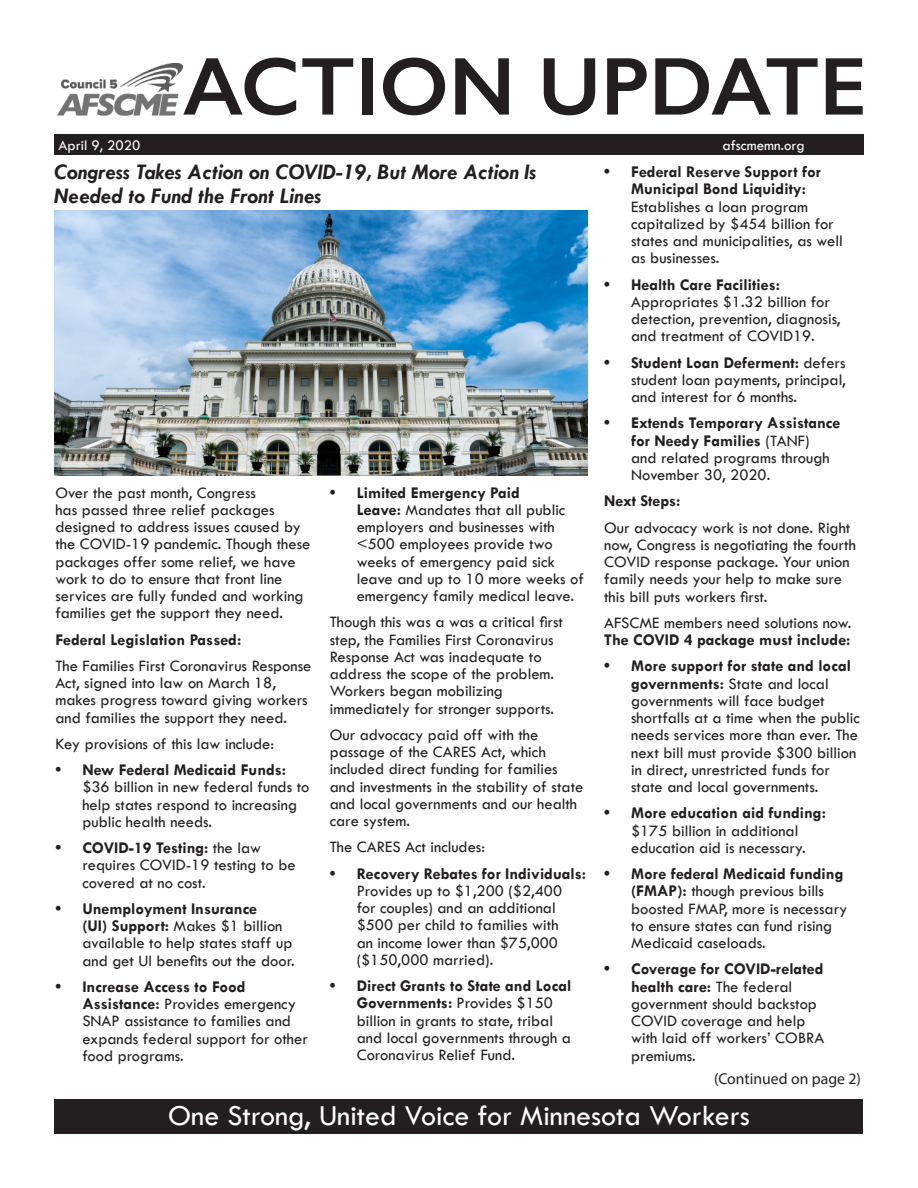
<style>
.page{position:relative;width:918px;height:1188px;background:#fff}
.page>*{position:absolute;margin:0;border:0;box-sizing:border-box;transform-origin:0 0}
.header_page_1{font:600 82.5px "Gill Sans";color:#231f20}
.t1{font:30px "Tw Cen";color:#fff}
.t2{font:italic 700 22.5px/24px "Tw Cen";color:#231f20}
.t3{font:16.5px/17.2px "Tw Cen";color:#231f20}
.t4{font:700 16.5px "Tw Cen";color:#231f20}
.Text_sans{font:15.75px "Myriad Pro";color:#231f20}
.header_black_line{font:15px "Tw Cen";color:#fff}
.s1{font-weight:700}
</style>
<div class="page">
<div style="left:55px;top:1100px;width:808px;height:34px;background:#231f20"></div>
<div style="left:54px;top:134px;width:810px;height:21px;background:#231f20"></div>
<img style="left:58px;top:64px;width:125px;height:52px">
<img style="left:54px;top:210px;width:533px;height:265px">
<p class="header_page_1" style="left:183px;top:37px;width:685px">ACTION UPDATE</p>
<p class="header_black_line" style="left:58px;top:136px;width:83px">April 9, 2020</p>
<p class="header_black_line" style="left:723px;top:136px;width:84px">afscmemn.org</p>
<p class="t2" style="left:54px;top:159px;width:484px">Congress Takes Action on COVID-19, But More Action Is<br>Needed to Fund the Front Lines</p>
<p class="t3" style="left:55px;top:484px;width:257px">Over the past month, Congress<br>has passed three relief packages designed to address issues caused by the COVID-19 pandemic. Though these packages offer some relief, we have work to do to ensure that front line services are fully funded and working families get the support they need.</p>
<p class="t4" style="left:55px;top:630px;width:188px">Federal Legislation Passed:</p>
<p class="t3" style="left:55px;top:657px;width:258px">The Families First Coronavirus Response Act, signed into law on March 18, makes progress toward giving workers and families the support they need.</p>
<p class="t3" style="left:55px;top:735px;width:220px">Key provisions of this law include:</p>
<p class="t3" style="left:82px;top:761px;width:229px;text-indent:-27px"><span class="s1">• New Federal Medicaid Funds: </span>$36 billion in new federal funds to help states respond to increasing public health needs.</p>
<p class="t3" style="left:82px;top:839px;width:215px;text-indent:-27px"><span class="s1">• COVID-19 Testing:</span> the law requires COVID-19 testing to be covered at no cost.</p>
<p class="t3" style="left:82px;top:900px;width:214px;text-indent:-27px"><span class="s1">• Unemployment Insurance<br>(UI) Support:</span> Makes $1 billion available to help states staff up and get UI benefits out the door.</p>
<p class="t3" style="left:82px;top:978px;width:227px;text-indent:-27px"><span class="s1">• Increase Access to Food<br>Assistance:</span> Provides emergency<br>SNAP assistance to families and expands federal support for other food programs.</p>
<p class="t3" style="left:357px;top:484px;width:229px;text-indent:-27px"><span class="s1">• Limited Emergency Paid<br>Leave:</span> Mandates that all public employers and businesses with &lt;500 employees provide two weeks of emergency paid sick leave and up to 10 more weeks of emergency family medical leave.</p>
<p class="t3" style="left:330px;top:614px;width:235px">Though this was a was a critical first step, the Families First Coronavirus Response Act was inadequate to address the scope of the problem.<br>Workers began mobilizing immediately for stronger supports.</p>
<p class="t3" style="left:330px;top:726px;width:255px">Our advocacy paid off with the passage of the CARES Act, which included direct funding for families and investments in the stability of state and local governments and our health care system.</p>
<p class="t3" style="left:330px;top:839px;width:157px">The CARES Act includes:</p>
<p class="t3" style="left:357px;top:865px;width:231px;text-indent:-27px"><span class="s1">• Recovery Rebates for Individuals:<br></span>Provides up to $1,200 ($2,400<br>for couples) and an additional $500 per child to families with<br>an income lower than $75,000 ($150,000 married).</p>
<p class="t3" style="left:357px;top:977px;width:216px;text-indent:-27px"><span class="s1">• Direct Grants to State and Local<br>Governments:</span> Provides $150 billion in grants to state, tribal and local governments through a<br>Coronavirus Relief Fund.</p>
<p class="t3" style="left:631px;top:163px;width:213px;text-indent:-27px"><span class="s1">• Federal Reserve Support for<br>Municipal Bond Liquidity:<br></span>Establishes a loan program capitalized by $454 billion for states and municipalities, as well as businesses.</p>
<p class="t3" style="left:631px;top:276px;width:211px;text-indent:-27px"><span class="s1">• Health Care Facilities:<br></span>Appropriates $1.32 billion for detection, prevention, diagnosis, and treatment of COVID19.</p>
<p class="t3" style="left:631px;top:354px;width:216px;text-align:justify;text-indent:-27px"><span class="s1">• Student Loan Deferment:</span> defers student loan payments, principal, and interest for 6 months.</p>
<p class="t3" style="left:631px;top:414px;width:211px;text-indent:-27px"><span class="s1">• Extends Temporary Assistance for Needy Families</span> (TANF)<br>and related programs through<br>November 30, 2020.</p>
<p class="t4" style="left:604px;top:491px;width:78px">Next Steps:</p>
<p class="t3" style="left:604px;top:519px;width:253px">Our advocacy work is not done. Right now, Congress is negotiating the fourth COVID response package. Your union family needs your help to make sure this bill puts workers first.</p>
<p class="t3" style="left:604px;top:614px;width:249px">AFSCME members need solutions now.<br><span class="s1">The COVID 4 package must include:</span></p>
<p class="t3" style="left:631px;top:657px;width:230px;text-indent:-27px"><span class="s1">• More support for state and local governments:</span> State and local governments will face budget shortfalls at a time when the public needs services more than ever. The next bill must provide $300 billion in direct, unrestricted funds for state and local governments.</p>
<p class="t3" style="left:604px;top:804px;width:223px;text-align:center"><span class="s1">• More education aid funding: </span>$175 billion in additional education aid is necessary.</p>
<p class="t3" style="left:631px;top:865px;width:218px;text-indent:-27px"><span class="s1">• More federal Medicaid funding (FMAP):</span> though previous bills boosted FMAP, more is necessary to ensure states can fund rising<br>Medicaid caseloads.</p>
<p class="t3" style="left:631px;top:960px;width:195px;text-indent:-27px"><span class="s1">• Coverage for COVID-related health care:</span> The federal government should backstop<br>COVID coverage and help with laid off workers’ COBRA premiums.</p>
<p class="Text_sans" style="left:714px;top:1069px;width:148px">(Continued on page 2)</p>
<p class="t1" style="left:168px;top:1097px;width:583px">One Strong, United Voice for Minnesota Workers</p>
</div>
